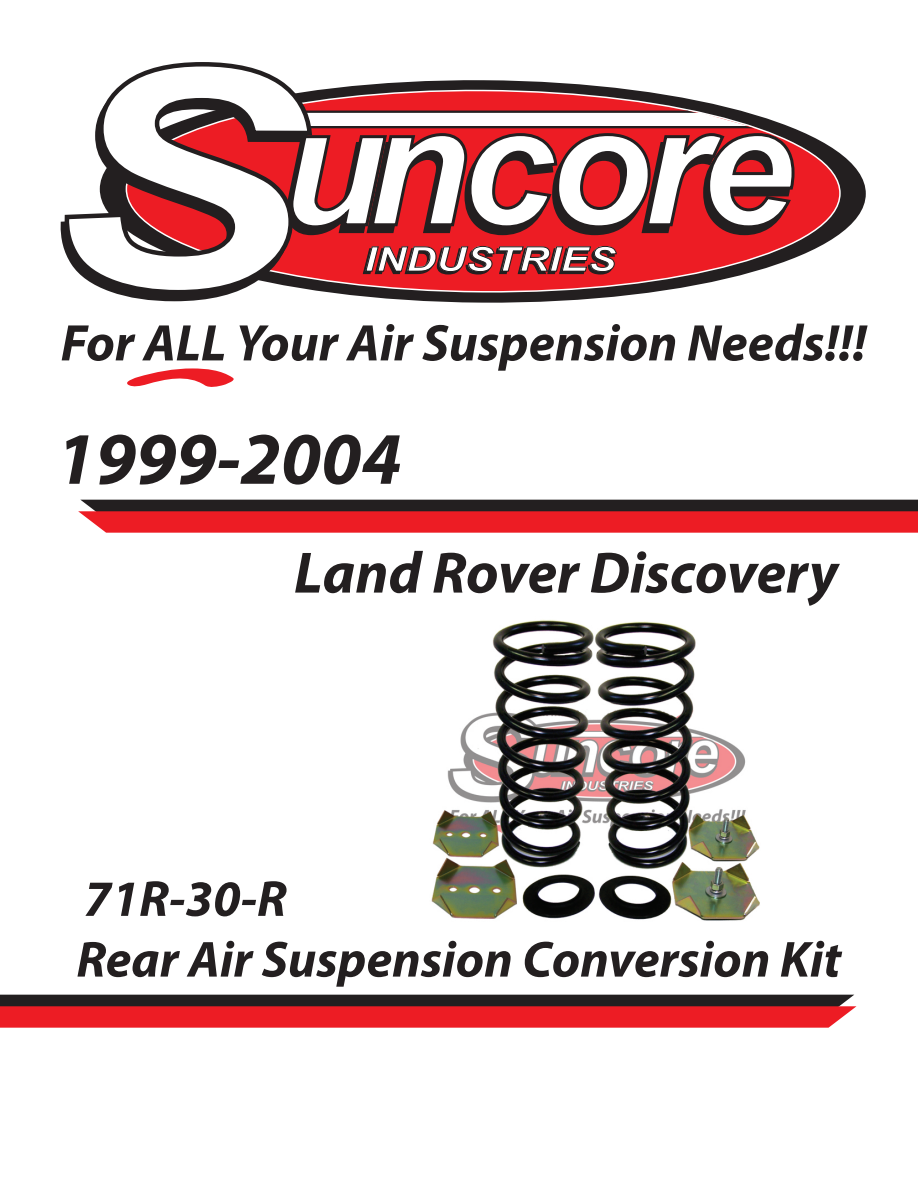
<style>
.page{position:relative;width:918px;height:1188px;background:#fff}
.page>*{position:absolute;margin:0;border:0;box-sizing:border-box;transform-origin:0 0}
.t1{font:italic 700 74.4px "Myriad Pro";color:#231f20}
.t2{font:italic 700 58.8px "Myriad Pro";color:#231f20}
.t3{font:italic 700 51.9px "Myriad Pro";color:#231f20}
.t4{font:italic 700 51px "Myriad Pro";color:#231f20}
.t5{font:italic 700 33.9px "Arial";color:#fff;scale:1.22 1}
</style>
<div class="page">
<svg style="left:327px;top:80px;width:539px;height:223px"></svg>
<svg style="left:315px;top:89px;width:525px;height:204px"></svg>
<svg style="left:362px;top:246px;width:255px;height:29px;background:#9b1c22"></svg>
<svg style="left:60px;top:221px;width:158px;height:81px"></svg>
<svg style="left:62px;top:62px;width:253px;height:235px"></svg>
<svg style="left:254px;top:111px;width:542px;height:126px"></svg>
<svg style="left:127px;top:368px;width:107px;height:19px"></svg>
<svg style="left:78px;top:500px;width:840px;height:33px;background:#a92328"></svg>
<svg style="left:0;top:995px;width:857px;height:33px;background:#a92228"></svg>
<img style="left:431px;top:620px;width:329px;height:301px">
<p class="t5" style="left:364px;top:237px;width:208px">INDUSTRIES</p>
<p class="t3" style="left:61px;top:309px;width:807px">For ALL Your Air Suspension Needs!!!</p>
<p class="t1" style="left:56px;top:410px;width:348px">1999-2004</p>
<p class="t2" style="left:294px;top:535px;width:546px">Land Rover Discovery</p>
<p class="t4" style="left:84px;top:866px;width:204px">71R-30-R</p>
<p class="t4" style="left:76px;top:926px;width:766px">Rear Air Suspension Conversion Kit</p>
</div>
